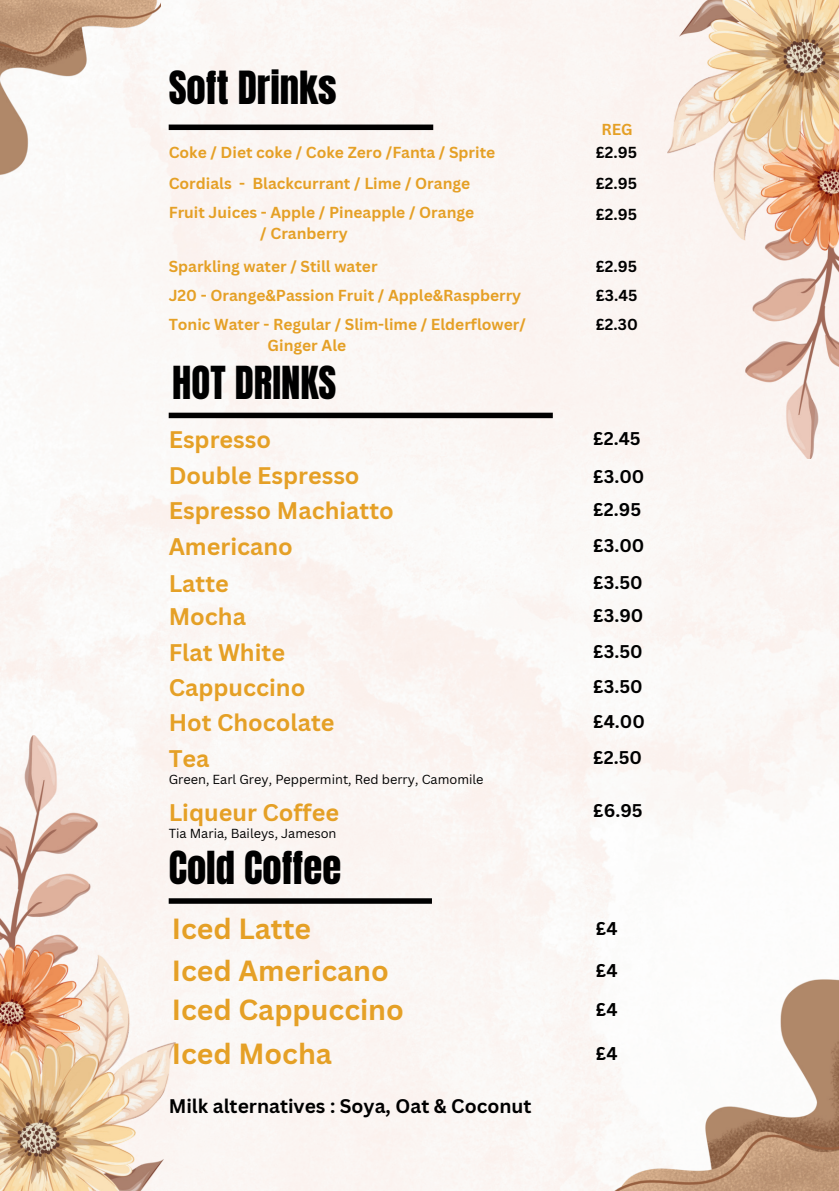
<style>
.page{position:relative;width:839px;height:1191px;background:#fff}
.page>*{position:absolute;margin:0;border:0;box-sizing:border-box;transform-origin:0 0}
.t1{font:38.8px "Anton";color:#000}
.t2{font:38.6px "Anton";color:#000}
.t3{font:700 28.4px/41.6px "Canva Sans";color:#e5a026}
.t4{font:700 23.4px/35.4px "Canva Sans";color:#e5a026}
.t5{font:700 19.2px "Canva Sans";color:#000}
.t6{font:700 18px/35.4px "Canva Sans";color:#000}
.t7{font:700 15.6px/29.2px "Canva Sans";color:#e5a026}
.t8{font:700 15.6px/30.8px "Canva Sans";color:#000}
.t9{font:700 15.4px "Canva Sans";color:#e5a026}
.t10{font:12.8px "Canva Sans";color:#000}
</style>
<div class="page">
<div style="left:0;top:0;width:838px;height:1191px;background:#fbf6f4"></div>
<img style="left:0;top:0;width:160px;height:176px">
<img style="left:610px;top:978px;width:228px;height:213px">
<img style="left:0;top:736px;width:175px;height:455px">
<img style="left:667px;top:0;width:171px;height:459px">
<div style="left:169px;top:125px;width:264px;height:5px;background:#000"></div>
<div style="left:169px;top:413px;width:384px;height:5px;background:#000"></div>
<div style="left:169px;top:898px;width:263px;height:6px;background:#000"></div>
<h1 class="t1" style="left:169px;top:68px;width:170px">Soft Drinks</h1>
<p class="t9" style="left:601px;top:120px;width:33px">REG</p>
<p class="t7" style="left:169px;top:138px;width:328px">Coke / Diet coke / Coke Zero /Fanta / Sprite</p>
<p class="t8" style="left:595px;top:138px;width:43px">£2.95</p>
<p class="t7" style="left:169px;top:169px;width:307px">Cordials - Blackcurrant / Lime / Orange<br>Fruit Juices - Apple / Pineapple / Orange</p>
<p class="t7" style="left:169px;top:217px;width:210px;line-height:32.6px;text-indent:92px">/ Cranberry<br>Sparkling water / Still water</p>
<p class="t8" style="left:595px;top:168px;width:43px">£2.95 £2.95</p>
<p class="t8" style="left:595px;top:251px;width:43px">£2.95</p>
<p class="t7" style="left:169px;top:281px;width:354px">J20 - Orange&amp;Passion Fruit / Apple&amp;Raspberry</p>
<p class="t8" style="left:595px;top:280px;width:43px">£3.45</p>
<p class="t7" style="left:267px;top:314px;width:260px;line-height:21px;text-indent:-99px">Tonic Water - Regular / Slim-lime / Elderflower/<br>Ginger Ale</p>
<p class="t8" style="left:595px;top:309px;width:44px">£2.30</p>
<h2 class="t2" style="left:172px;top:364px;width:166px">HOT DRINKS</h2>
<h3 class="t4" style="left:169px;top:423px;width:104px">Espresso</h3>
<p class="t6" style="left:593px;top:421px;width:49px">£2.45</p>
<h3 class="t4" style="left:169px;top:458px;width:192px">Double Espresso</h3>
<p class="t6" style="left:593px;top:459px;width:53px">£3.00</p>
<h3 class="t4" style="left:169px;top:493px;width:227px">Espresso Machiatto</h3>
<p class="t6" style="left:593px;top:492px;width:49px">£2.95</p>
<h3 class="t4" style="left:169px;top:529px;width:126px">Americano</h3>
<p class="t6" style="left:593px;top:528px;width:53px">£3.00</p>
<h3 class="t4" style="left:169px;top:566px;width:62px">Latte</h3>
<p class="t6" style="left:593px;top:565px;width:51px">£3.50</p>
<h3 class="t4" style="left:169px;top:599px;width:79px">Mocha</h3>
<p class="t6" style="left:593px;top:598px;width:52px">£3.90</p>
<h3 class="t4" style="left:169px;top:635px;width:138px">Flat White<br>Cappuccino</h3>
<p class="t6" style="left:593px;top:634px;width:51px">£3.50 £3.50</p>
<h3 class="t4" style="left:169px;top:706px;width:167px">Hot Chocolate</h3>
<p class="t6" style="left:593px;top:704px;width:53px">£4.00</p>
<h3 class="t4" style="left:169px;top:741px;width:42px">Tea</h3>
<p class="t10" style="left:169px;top:772px;width:316px">Green, Earl Grey, Peppermint, Red berry, Camomile</p>
<h3 class="t4" style="left:169px;top:795px;width:172px">Liqueur Coffee</h3>
<p class="t10" style="left:169px;top:825px;width:169px">Tia Maria, Baileys, Jameson</p>
<h2 class="t2" style="left:169px;top:848px;width:174px">Cold Coffee</h2>
<h3 class="t3" style="left:172px;top:909px;width:218px">Iced Latte<br>Iced Americano</h3>
<h3 class="t3" style="left:172px;top:988px;width:234px;line-height:44px">Iced Cappuccino<br>Iced Mocha</h3>
<p class="t5" style="left:169px;top:1095px;width:364px">Milk alternatives : Soya, Oat &amp; Coconut</p>
<p class="t6" style="left:593px;top:740px;width:50px">£2.50</p>
<p class="t6" style="left:593px;top:794px;width:51px">£6.95</p>
<p class="t6" style="left:595px;top:911px;width:23px">£4</p>
<p class="t6" style="left:595px;top:951px;width:23px;line-height:39px">£4 £4</p>
<p class="t6" style="left:595px;top:1036px;width:23px">£4</p>
</div>
